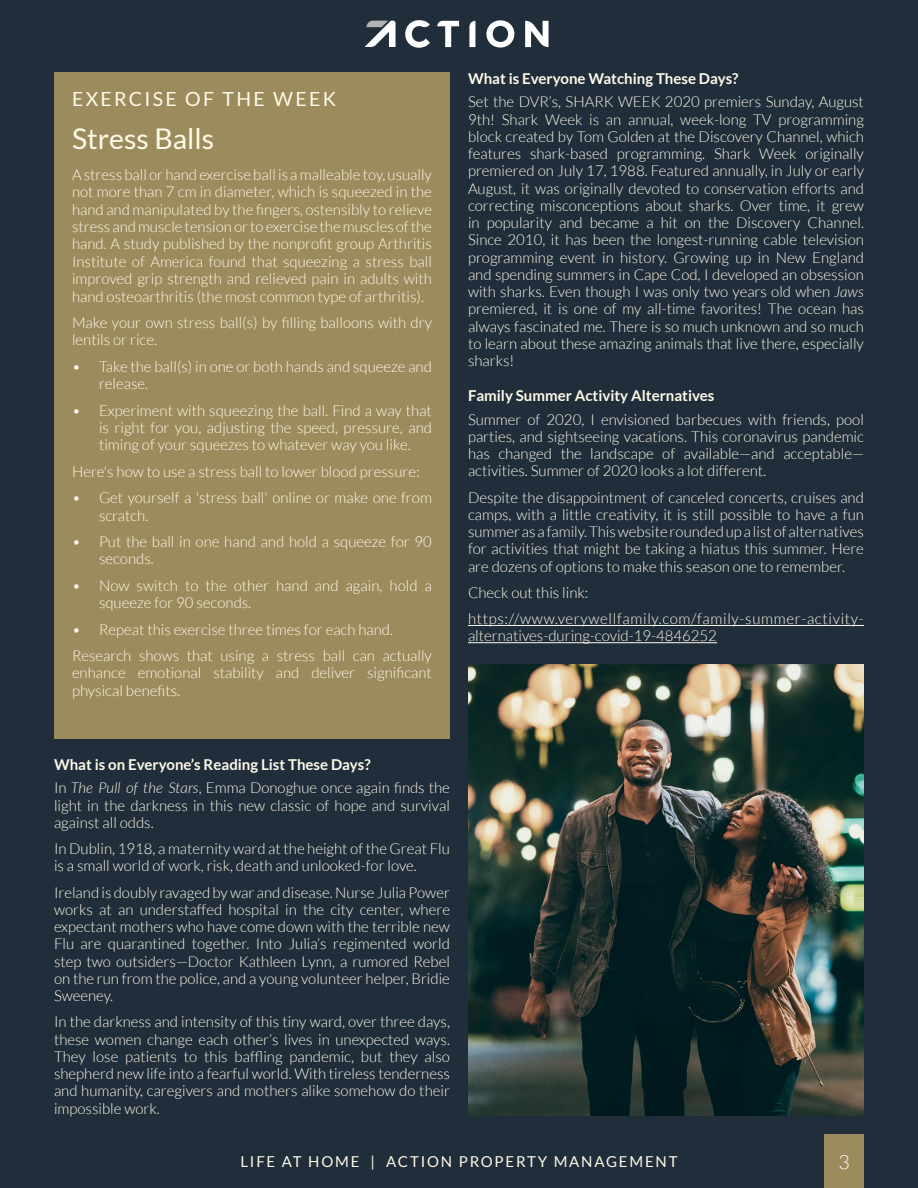
<style>
.page{position:relative;width:918px;height:1188px;background:#202d3a}
.page>*{position:absolute;margin:0;border:0;box-sizing:border-box;transform-origin:0 0}
.t1{font:28.5px "Lato";color:#fffbea}
.t2{font:19.5px "Lato";letter-spacing:.12em;color:#fffbea}
.t3{font:300 19.5px "Lato";color:#fff}
.t4{font:300 15px/17.2px "Lato";color:#fffbea}
.t5{font:700 15px/23.2px "Lato";color:#fffbea}
.t6{font:300 15px/26.2px "Lato";letter-spacing:.045em;color:#fffbea}
.t7{font:15px "Lato";letter-spacing:.12em;color:#fffbea}
.s1{font-style:italic}
.s2{font-weight:300}
.s3{font-weight:300;font-style:italic}
</style>
<div class="page">
<svg style="left:405px;top:20px;width:25px;height:28px"></svg>
<svg style="left:437px;top:21px;width:22px;height:26px"></svg>
<svg style="left:469px;top:21px;width:6px;height:26px"></svg>
<svg style="left:486px;top:20px;width:28px;height:28px"></svg>
<svg style="left:525px;top:21px;width:24px;height:26px"></svg>
<svg style="left:365px;top:21px;width:31px;height:26px"></svg>
<div style="left:54px;top:72px;width:396px;height:667px;background:#9c8b5d"></div>
<hr style="left:468px;top:625px;width:396px;height:1px;background:#fffbea">
<hr style="left:468px;top:642px;width:249px;height:1px;background:#fffbea">
<img style="left:468px;top:665px;width:396px;height:451px">
<div style="left:824px;top:1134px;width:40px;height:54px;background:#9c8b5d"></div>
<h2 class="t2" style="left:72px;top:88px;width:266px">EXERCISE OF THE WEEK</h2>
<h1 class="t1" style="left:72px;top:123px;width:144px">Stress Balls</h1>
<p class="t4" style="left:72px;top:166px;width:361px;text-align:justify">A stress ball or hand exercise ball is a malleable toy, usually not more than 7 cm in diameter, which is squeezed in the hand and manipulated by the fingers, ostensibly to relieve stress and muscle tension or to exercise the muscles of the hand. A study published by the nonprofit group Arthritis Institute of America found that squeezing a stress ball improved grip strength and relieved pain in adults with hand osteoarthritis (the most common type of arthritis).</p>
<p class="t4" style="left:72px;top:314px;width:362px">Make your own stress ball(s) by filling balloons with dry lentils or rice.</p>
<p class="t4" style="left:99px;top:358px;width:334px;text-indent:-27px">• Take the ball(s) in one or both hands and squeeze and release.</p>
<p class="t4" style="left:99px;top:402px;width:334px;text-align:justify;text-indent:-27px">• Experiment with squeezing the ball. Find a way that is right for you, adjusting the speed, pressure, and timing of your squeezes to whatever way you like.</p>
<p class="t4" style="left:72px;top:463px;width:349px">Here's how to use a stress ball to lower blood pressure:</p>
<p class="t4" style="left:99px;top:489px;width:334px;text-indent:-27px">• Get yourself a 'stress ball' online or make one from scratch.</p>
<p class="t4" style="left:99px;top:533px;width:334px;text-indent:-27px">• Put the ball in one hand and hold a squeeze for 90 seconds.</p>
<p class="t4" style="left:99px;top:577px;width:334px;text-indent:-27px">• Now switch to the other hand and again, hold a squeeze for 90 seconds.</p>
<p class="t4" style="left:72px;top:616px;width:361px;line-height:26.4px">• Repeat this exercise three times for each hand.<br>Research shows that using a stress ball can actually</p>
<p class="t4" style="left:72px;top:664px;width:361px">enhance emotional stability and deliver significant physical benefits.</p>
<p class="t5" style="left:468px;top:67px;width:272px">What is Everyone Watching These Days?</p>
<p class="t4" style="left:468px;top:93px;width:398px;text-align:justify">Set the DVR’s, SHARK WEEK 2020 premiers Sunday, August 9th! Shark Week is an annual, week-long TV programming block created by Tom Golden at the Discovery Channel, which features shark-based programming. Shark Week originally premiered on July 17, 1988. Featured annually, in July or early August, it was originally devoted to conservation efforts and correcting misconceptions about sharks. Over time, it grew in popularity and became a hit on the Discovery Channel.<br>Since 2010, it has been the longest-running cable television programming event in history. Growing up in New England and spending summers in Cape Cod, I developed an obsession with sharks. Even though I was only two years old when <span class="s1">Jaws </span>premiered, it is one of my all-time favorites! The ocean has always fascinated me. There is so much unknown and so much to learn about these amazing animals that live there, especially sharks!</p>
<p class="t5" style="left:468px;top:384px;width:248px">Family Summer Activity Alternatives</p>
<p class="t4" style="left:468px;top:411px;width:397px;text-align:justify">Summer of 2020, I envisioned barbecues with friends, pool parties, and sightseeing vacations. This coronavirus pandemic has changed the landscape of available—and acceptable— activities. Summer of 2020 looks a lot different.</p>
<p class="t4" style="left:468px;top:489px;width:397px;text-align:justify">Despite the disappointment of canceled concerts, cruises and camps, with a little creativity, it is still possible to have a fun summer as a family. This website rounded up a list of alternatives for activities that might be taking a hiatus this summer. Here are dozens of options to make this season one to remember.</p>
<p class="t6" style="left:468px;top:580px;width:397px">Check out this link: https://www.verywellfamily.com/family-summer-activity-</p>
<p class="t4" style="left:468px;top:628px;width:251px">alternatives-during-covid-19-4846252</p>
<p class="t5" style="left:54px;top:753px;width:397px">What is on Everyone’s Reading List These Days?<br><span class="s2">In</span> <span class="s3">The Pull of the Stars</span><span class="s2">, Emma Donoghue once again finds the</span></p>
<p class="t4" style="left:54px;top:797px;width:397px">light in the darkness in this new classic of hope and survival against all odds.</p>
<p class="t4" style="left:54px;top:840px;width:397px">In Dublin, 1918, a maternity ward at the height of the Great Flu is a small world of work, risk, death and unlooked-for love.</p>
<p class="t4" style="left:54px;top:884px;width:398px;text-align:justify">Ireland is doubly ravaged by war and disease. Nurse Julia Power works at an understaffed hospital in the city center, where expectant mothers who have come down with the terrible new Flu are quarantined together. Into Julia’s regimented world step two outsiders—Doctor Kathleen Lynn, a rumored Rebel on the run from the police, and a young volunteer helper, Bridie Sweeney.</p>
<p class="t4" style="left:54px;top:1013px;width:397px;text-align:justify">In the darkness and intensity of this tiny ward, over three days, these women change each other’s lives in unexpected ways.<br>They lose patients to this baffling pandemic, but they also shepherd new life into a fearful world. With tireless tenderness and humanity, caregivers and mothers alike somehow do their impossible work.</p>
<p class="t7" style="left:240px;top:1153px;width:439px">LIFE AT HOME | ACTION PROPERTY MANAGEMENT</p>
<h2 class="t3" style="left:839px;top:1151px;width:13px">3</h2>
</div>
